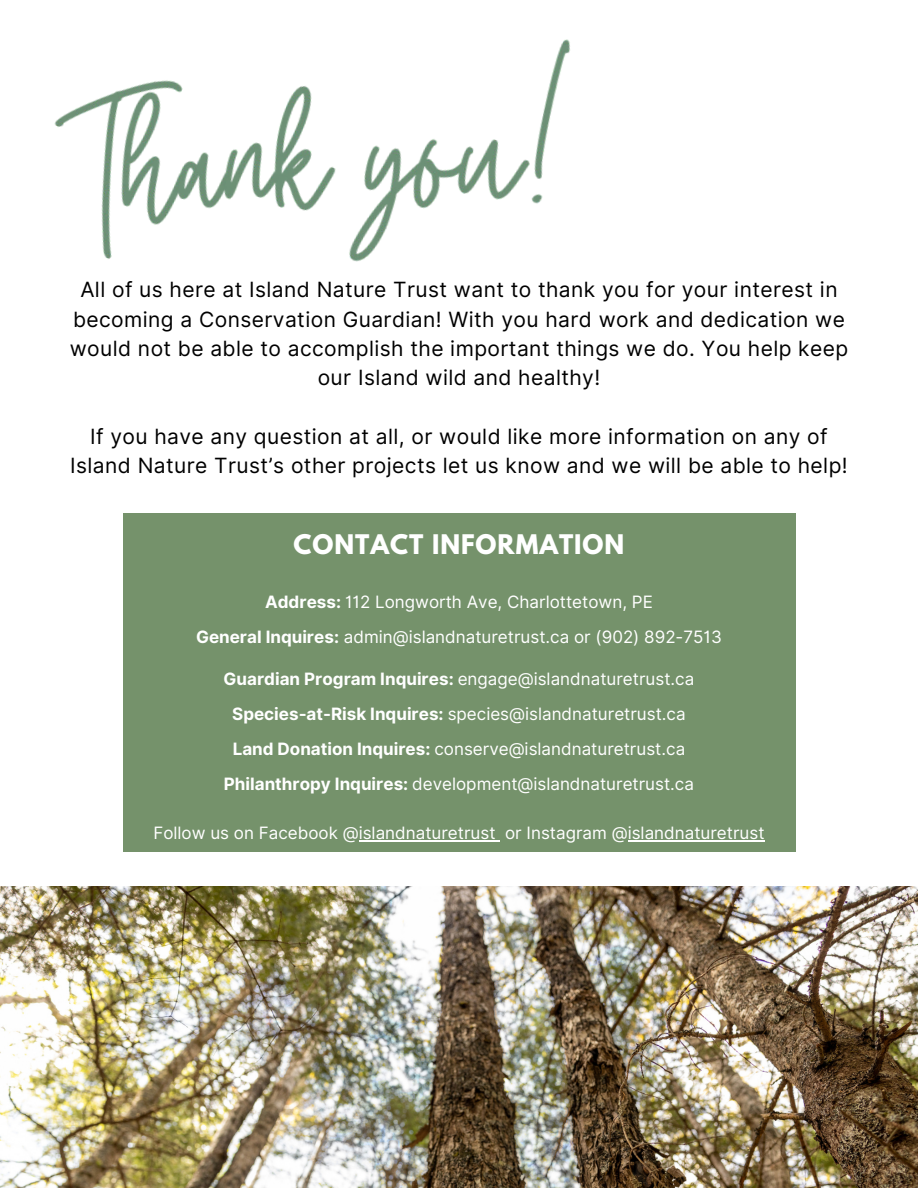
<style>
.page{position:relative;width:918px;height:1188px;background:#fff}
.page>*{position:absolute;margin:0;border:0;box-sizing:border-box;transform-origin:0 0}
.t1{font:700 24px "League Spartan";letter-spacing:.04em;color:#fff}
.t2{font:21px/29.2px "Inter";letter-spacing:.02em;color:#000;text-align:center}
.t3{font:16.95px/34.8px "Inter";color:#fff;text-align:center}
.s1{font-weight:700}
</style>
<div class="page">
<img style="left:54px;top:39px;width:516px;height:223px">
<img style="left:0;top:887px;width:918px;height:301px">
<div style="left:123px;top:513px;width:672px;height:339px;background:#75926b"></div>
<hr style="left:359px;top:841px;width:137px;height:1px;background:#fff">
<hr style="left:628px;top:841px;width:137px;height:1px;background:#fff">
<p class="t2" style="left:70px;top:275px;width:780px">All of us here at Island Nature Trust want to thank you for your interest in becoming a Conservation Guardian! With you hard work and dedication we would not be able to accomplish the important things we do. You help keep our Island wild and healthy!</p>
<p class="t2" style="left:70px;top:422px;width:779px">If you have any question at all, or would like more information on any of<br>Island Nature Trust’s other projects let us know and we will be able to help!</p>
<h1 class="t1" style="left:294px;top:525px;width:332px">CONTACT INFORMATION</h1>
<p class="t3" style="left:196px;top:584px;width:527px"><span class="s1">Address:</span> 112 Longworth Ave, Charlottetown, PE<br><span class="s1">General Inquires:</span> admin@islandnaturetrust.ca or (902) 892-7513</p>
<p class="t3" style="left:224px;top:662px;width:472px"><span class="s1">Guardian Program Inquires:</span> engage@islandnaturetrust.ca <span class="s1">Species-at-Risk Inquires:</span> species@islandnaturetrust.ca <span class="s1">Land Donation Inquires:</span> conserve@islandnaturetrust.ca <span class="s1">Philanthropy Inquires:</span> development@islandnaturetrust.ca</p>
<p class="t3" style="left:153px;top:816px;width:613px">Follow us on Facebook @islandnaturetrust or Instagram @islandnaturetrust</p>
</div>
